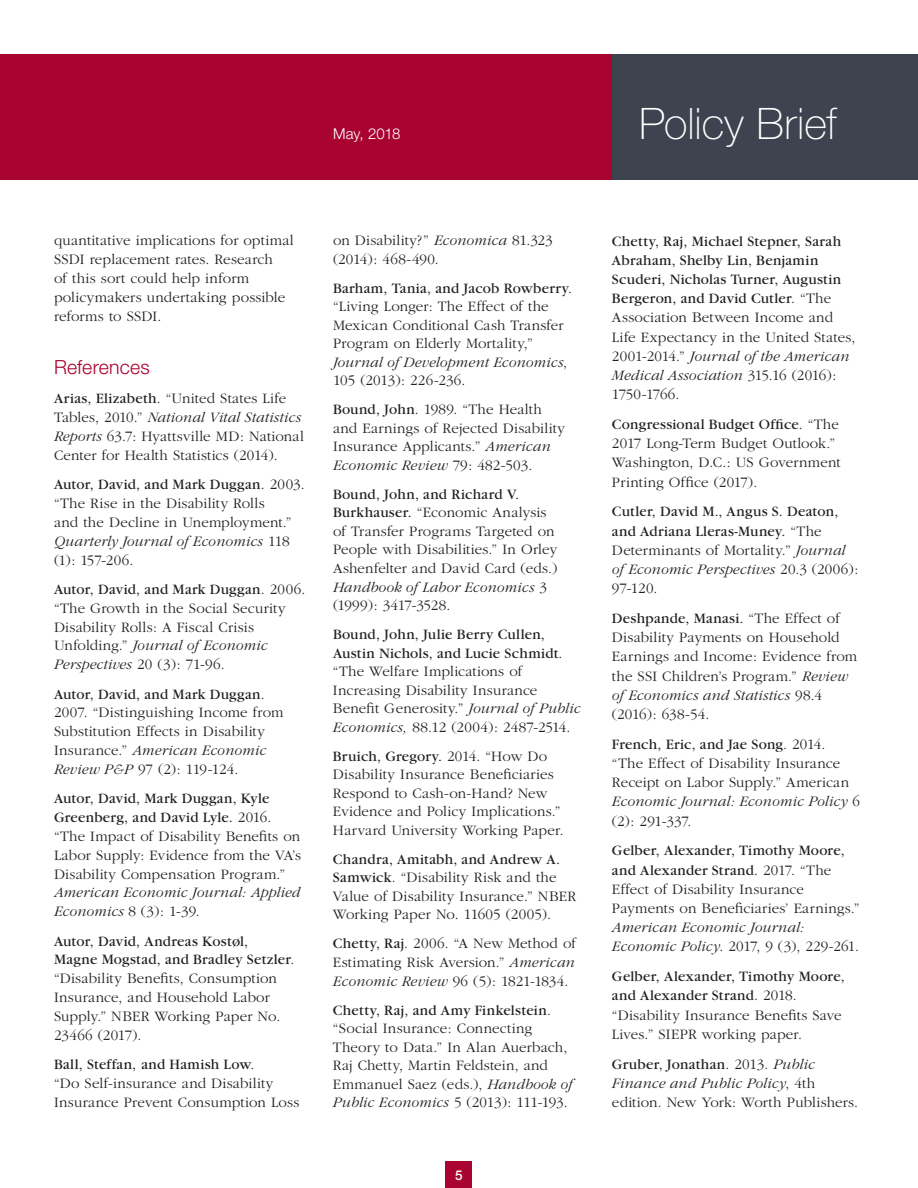
<style>
.page{position:relative;width:918px;height:1188px;background:#fff}
.page>*{position:absolute;margin:0;border:0;box-sizing:border-box;transform-origin:0 0}
.t1{font:100 43.5px "Helvetica Neue";color:#fff}
.t2{font:300 19.5px "Helvetica Neue";letter-spacing:.005em;color:#a90332}
.t3{font:300 15px/18.9px "Garamond";letter-spacing:.01em;color:#231f20}
.t4{font:15px/19.2px "Garamond";letter-spacing:.02em;color:#231f20}
.t5{font:italic 300 15px/18.9px "Garamond";letter-spacing:.01em;color:#231f20}
.t6{font:300 15px "Helvetica Neue";color:#fff}
.t7{font:500 13.5px "Helvetica Neue";color:#fff}
.s1{font-weight:400}
.s2{font-style:italic}
.s3{font-style:normal}
.s4{font-weight:300}
.s5{font-weight:300;font-style:italic}
</style>
<div class="page">
<div style="left:0;top:54px;width:918px;height:126px;background:#a90332"></div>
<div style="left:612px;top:54px;width:306px;height:126px;background:#3e444f"></div>
<div style="left:446px;top:1161px;width:26px;height:27px;background:#a90332"></div>
<p class="t6" style="left:333px;top:124px;width:69px">May, 2018</p>
<h1 class="t1" style="left:639px;top:98px;width:199px">Policy Brief</h1>
<p class="t3" style="left:54px;top:231px;width:241px">quantitative implications for optimal<br>SSDI replacement rates. Research<br>of this sort could help inform policymakers undertaking possible reforms to SSDI.</p>
<h2 class="t2" style="left:54px;top:355px;width:97px">References</h2>
<p class="t3" style="left:54px;top:389px;width:252px"><span class="s1">Arias, Elizabeth</span>. “United States Life Tables, 2010.” <span class="s2">National Vital Statistics Reports</span> 63.7: Hyattsville MD: National Center for Health Statistics (2014).</p>
<p class="t3" style="left:54px;top:475px;width:252px"><span class="s1">Autor, David, and Mark Duggan</span>. 2003. “The Rise in the Disability Rolls<br>and the Decline in Unemployment.”<br><span class="s2">Quarterly Journal of Economics</span> 118 (1): 157-206.</p>
<p class="t3" style="left:54px;top:580px;width:253px"><span class="s1">Autor, David, and Mark Duggan</span>. 2006. “The Growth in the Social Security Disability Rolls: A Fiscal Crisis Unfolding.” <span class="s2">Journal of Economic Perspectives</span> 20 (3): 71-96.</p>
<p class="t3" style="left:54px;top:685px;width:231px"><span class="s1">Autor, David, and Mark Duggan</span>.<br>2007. “Distinguishing Income from<br>Substitution Effects in Disability<br>Insurance.” <span class="s2">American Economic<br>Review P&amp;P</span> 97 (2): 119-124.</p>
<p class="t3" style="left:54px;top:789px;width:249px"><span class="s1">Autor, David, Mark Duggan, Kyle Greenberg, and David Lyle.</span> 2016. “The Impact of Disability Benefits on Labor Supply: Evidence from the VA’s Disability Compensation Program.”</p>
<p class="t5" style="left:54px;top:884px;width:248px">American Economic Journal: Applied<br>Economics <span class="s3">8 (3): 1-39.</span></p>
<p class="t3" style="left:54px;top:932px;width:242px"><span class="s1">Autor, David, Andreas Kostøl,<br>Magne Mogstad, and Bradley Setzler</span>. “Disability Benefits, Consumption<br>Insurance, and Household Labor<br>Supply.” NBER Working Paper No.<br>23466 (2017).</p>
<p class="t3" style="left:54px;top:1055px;width:247px"><span class="s1">Ball, Steffan, and Hamish Low</span>.<br>“Do Self-insurance and Disability<br>Insurance Prevent Consumption Loss</p>
<p class="t3" style="left:333px;top:231px;width:221px;line-height:18.5px">on Disability?” <span class="s2">Economica</span> 81.323 (2014): 468-490.</p>
<p class="t3" style="left:333px;top:279px;width:240px"><span class="s1">Barham, Tania, and Jacob Rowberry</span>. “Living Longer: The Effect of the<br>Mexican Conditional Cash Transfer<br>Program on Elderly Mortality,”<br><span class="s2">Journal of Development Economics</span>,<br>105 (2013): 226-236.</p>
<p class="t3" style="left:333px;top:401px;width:234px"><span class="s1">Bound, John</span>. 1989. “The Health and Earnings of Rejected Disability<br>Insurance Applicants.” <span class="s2">American<br>Economic Review</span> 79: 482-503.</p>
<p class="t3" style="left:333px;top:485px;width:226px;line-height:18.5px"><span class="s1">Bound, John, and Richard V.<br>Burkhauser.</span> “Economic Analysis of Transfer Programs Targeted on<br>People with Disabilities.” In Orley<br>Ashenfelter and David Card (eds.)<br><span class="s2">Handbook of Labor Economics</span> 3 (1999): 3417-3528.</p>
<p class="t3" style="left:333px;top:625px;width:249px"><span class="s1">Bound, John, Julie Berry Cullen, Austin Nichols, and Lucie Schmidt</span>. “The Welfare Implications of Increasing Disability Insurance Benefit Generosity.” <span class="s2">Journal of Public Economics,</span> 88.12 (2004): 2487-2514.</p>
<p class="t3" style="left:333px;top:747px;width:232px"><span class="s1">Bruich, Gregory.</span> 2014. “How Do Disability Insurance Beneficiaries Respond to Cash-on-Hand? New Evidence and Policy Implications.” Harvard University Working Paper.</p>
<p class="t3" style="left:333px;top:850px;width:245px"><span class="s1">Chandra, Amitabh, and Andrew A.<br>Samwick</span>. “Disability Risk and the Value of Disability Insurance.” NBER Working Paper No. 11605 (2005).</p>
<p class="t3" style="left:333px;top:935px;width:245px;text-align:justify"><span class="s1">Chetty, Raj</span>. 2006. “A New Method of Estimating Risk Aversion.” <span class="s2">American Economic Review</span> 96 (5): 1821-1834.</p>
<p class="t3" style="left:333px;top:1001px;width:241px"><span class="s1">Chetty, Raj, and Amy Finkelstein</span>. “Social Insurance: Connecting Theory to Data.” In Alan Auerbach, Raj Chetty, Martin Feldstein, and Emmanuel Saez (eds.), <span class="s2">Handbook of Public Economics</span> 5 (2013): 111-193.</p>
<p class="t7" style="left:455px;top:1167px;width:9px">5</p>
<p class="t4" style="left:612px;top:232px;width:245px">Chetty, Raj, Michael Stepner, Sarah<br>Abraham, Shelby Lin, Benjamin<br>Scuderi, Nicholas Turner, Augustin<br>Bergeron, and David Cutler<span class="s4">. “The<br>Association Between Income and<br>Life Expectancy in the United States,<br>2001-2014.”</span> <span class="s5">Journal of the American<br>Medical Association</span> <span class="s4">315.16 (2016):<br>1750-1766.</span></p>
<p class="t3" style="left:612px;top:415px;width:230px"><span class="s1">Congressional Budget Office</span>. “The<br>2017 Long-Term Budget Outlook.”<br>Washington, D.C.: US Government<br>Printing Office (2017).</p>
<p class="t4" style="left:612px;top:502px;width:248px">Cutler, David M., Angus S. Deaton, and Adriana Lleras-Muney. <span class="s4">“The<br>Determinants of Mortality.”</span> <span class="s5">Journal of Economic Perspectives</span> <span class="s4">20.3 (2006):<br>97-120.</span></p>
<p class="t3" style="left:612px;top:609px;width:247px"><span class="s1">Deshpande, Manasi.</span> “The Effect of<br>Disability Payments on Household<br>Earnings and Income: Evidence from the SSI Children’s Program.” <span class="s2">Review of Economics and Statistics</span> 98.4 (2016): 638-54.</p>
<p class="t3" style="left:612px;top:735px;width:250px"><span class="s1">French, Eric, and Jae Song</span>. 2014. “The Effect of Disability Insurance<br>Receipt on Labor Supply.” American<br><span class="s2">Economic Journal: Economic Policy</span> 6 (2): 291-337.</p>
<p class="t3" style="left:612px;top:841px;width:249px"><span class="s1">Gelber, Alexander, Timothy Moore, and Alexander Strand</span>. 2017. “The Effect of Disability Insurance Payments on Beneficiaries’ Earnings.”</p>
<p class="t5" style="left:612px;top:918px;width:249px">American Economic Journal:<br>Economic Policy<span class="s3">. 2017, 9 (3), 229-261.</span></p>
<p class="t3" style="left:612px;top:967px;width:234px"><span class="s1">Gelber, Alexander, Timothy Moore, and Alexander Strand</span>. 2018. “Disability Insurance Benefits Save<br>Lives.” SIEPR working paper.</p>
<p class="t3" style="left:612px;top:1054px;width:248px"><span class="s1">Gruber, Jonathan</span>. 2013. <span class="s2">Public<br>Finance and Public Policy</span>, 4th edition. New York: Worth Publishers.</p>
</div>
